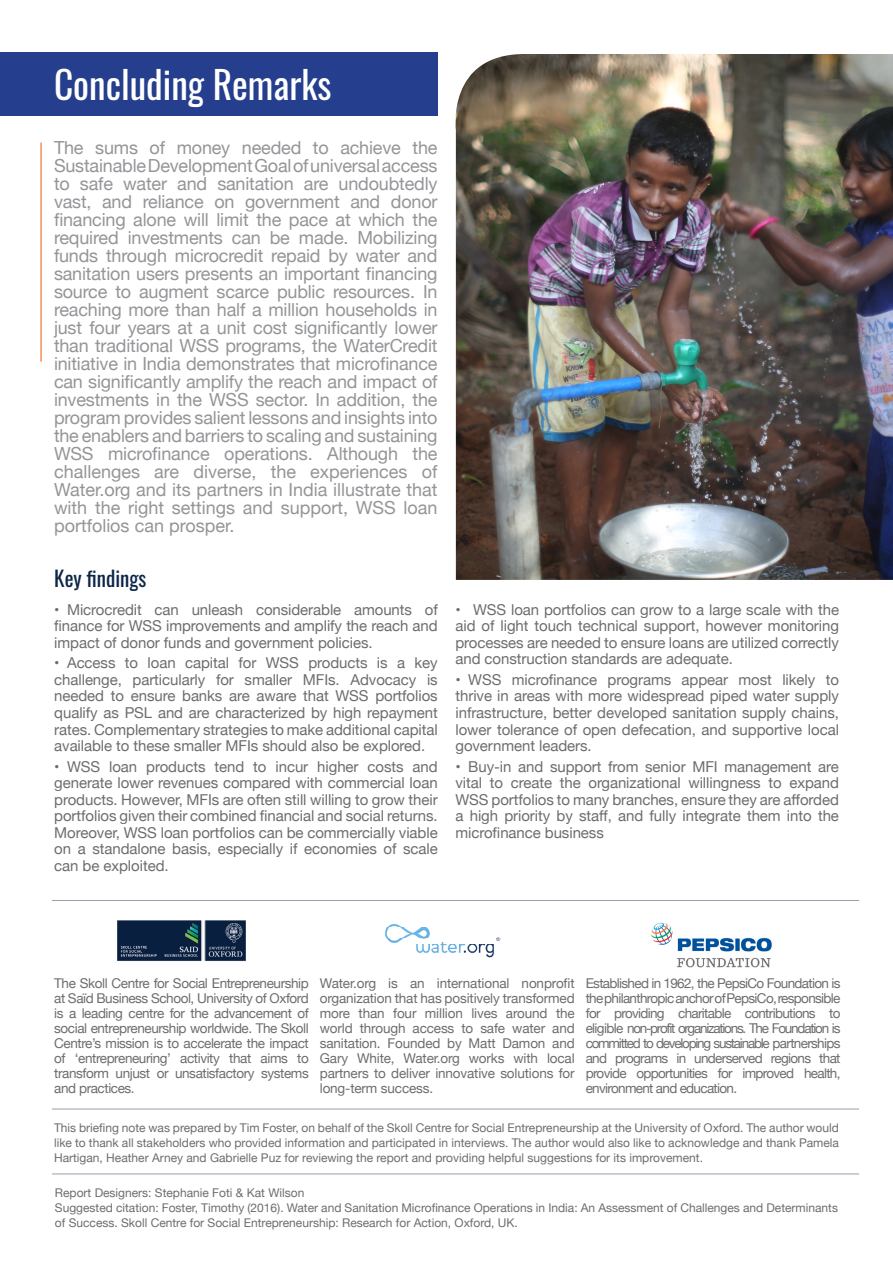
<style>
.page{position:relative;width:893px;height:1263px;background:#fff}
.page>*{position:absolute;margin:0;border:0;box-sizing:border-box;transform-origin:0 0}
.Heading{font:37.5px "Oswald";color:#fff}
.t1{font:21px "Oswald";color:#0c2648}
.nothshg{font:18px/18px "Helvetica Neue";color:#939598;text-align:justify}
.t2{font:15px/16.5px "Helvetica Neue";letter-spacing:-.005em;color:#6c6d70;text-align:justify}
.end_text{font:13.5px/15px "Helvetica Neue";letter-spacing:-.03em;color:#6c6d70;text-align:justify}
.end_text-2{font:12px/15px "Helvetica Neue";color:#6c6d70}
</style>
<div class="page">
<hr style="left:52px;top:1173px;width:807px;height:1px;background:#9a9faf">
<hr style="left:52px;top:900px;width:807px;height:1px;background:#9a9faf">
<hr style="left:52px;top:1109px;width:807px;height:1px;background:#9a9faf">
<div style="left:0;top:52px;width:437px;height:64px;background:#253f8e"></div>
<hr style="left:40px;top:142px;width:2px;height:220px;background:#f36b21">
<img style="left:455px;top:54px;width:438px;height:526px">
<img style="left:117px;top:920px;width:129px;height:41px">
<img style="left:651px;top:923px;width:121px;height:44px">
<img style="left:385px;top:924px;width:116px;height:34px">
<p class="Heading" style="left:54px;top:59px;width:279px">Concluding Remarks</p>
<p class="nothshg" style="left:54px;top:139px;width:385px">The sums of money needed to achieve the Sustainable Development Goal of universal access to safe water and sanitation are undoubtedly vast, and reliance on government and donor financing alone will limit the pace at which the required investments can be made. Mobilizing funds through microcredit repaid by water and sanitation users presents an important financing source to augment scarce public resources. In reaching more than half a million households in just four years at a unit cost significantly lower than traditional WSS programs, the WaterCredit initiative in India demonstrates that microfinance can significantly amplify the reach and impact of investments in the WSS sector. In addition, the program provides salient lessons and insights into the enablers and barriers to scaling and sustaining WSS microfinance operations. Although the challenges are diverse, the experiences of Water.org and its partners in India illustrate that with the right settings and support, WSS loan portfolios can prosper.</p>
<p class="t1" style="left:54px;top:564px;width:94px">Key findings</p>
<p class="t2" style="left:54px;top:602px;width:385px">• Microcredit can unleash considerable amounts of finance for WSS improvements and amplify the reach and impact of donor funds and government policies.</p>
<p class="t2" style="left:54px;top:656px;width:385px">• Access to loan capital for WSS products is a key challenge, particularly for smaller MFIs. Advocacy is needed to ensure banks are aware that WSS portfolios qualify as PSL and are characterized by high repayment rates. Complementary strategies to make additional capital available to these smaller MFIs should also be explored.</p>
<p class="t2" style="left:54px;top:759px;width:385px">• WSS loan products tend to incur higher costs and generate lower revenues compared with commercial loan products. However, MFIs are often still willing to grow their portfolios given their combined financial and social returns.<br>Moreover, WSS loan portfolios can be commercially viable on a standalone basis, especially if economies of scale can be exploited.</p>
<p class="t2" style="left:455px;top:602px;width:385px">• WSS loan portfolios can grow to a large scale with the aid of light touch technical support, however monitoring processes are needed to ensure loans are utilized correctly and construction standards are adequate.</p>
<p class="t2" style="left:455px;top:672px;width:385px">• WSS microfinance programs appear most likely to thrive in areas with more widespread piped water supply infrastructure, better developed sanitation supply chains, lower tolerance of open defecation, and supportive local government leaders.</p>
<p class="t2" style="left:455px;top:759px;width:385px">• Buy-in and support from senior MFI management are vital to create the organizational willingness to expand WSS portfolios to many branches, ensure they are afforded a high priority by staff, and fully integrate them into the microfinance business</p>
<p class="end_text" style="left:54px;top:977px;width:256px">The Skoll Centre for Social Entrepreneurship at Saïd Business School, University of Oxford is a leading centre for the advancement of social entrepreneurship worldwide. The Skoll Centre’s mission is to accelerate the impact of ‘entrepreneuring’ activity that aims to transform unjust or unsatisfactory systems and practices.</p>
<p class="end_text" style="left:320px;top:977px;width:256px">Water.org is an international nonprofit organization that has positively transformed more than four million lives around the world through access to safe water and sanitation. Founded by Matt Damon and Gary White, Water.org works with local partners to deliver innovative solutions for long-term success.</p>
<p class="end_text" style="left:586px;top:977px;width:256px">Established in 1962, the PepsiCo Foundation is the philanthropic anchor of PepsiCo, responsible for providing charitable contributions to eligible non-profit organizations. The Foundation is committed to developing sustainable partnerships and programs in underserved regions that provide opportunities for improved health, environment and education.</p>
<p class="end_text-2" style="left:54px;top:1121px;width:786px;text-align:justify">This briefing note was prepared by Tim Foster, on behalf of the Skoll Centre for Social Entrepreneurship at the University of Oxford. The author would like to thank all stakeholders who provided information and participated in interviews. The author would also like to acknowledge and thank Pamela Hartigan, Heather Arney and Gabrielle Puz for reviewing the report and providing helpful suggestions for its improvement.</p>
<p class="end_text-2" style="left:55px;top:1186px;width:251px">Report Designers: Stephanie Foti &amp; Kat Wilson</p>
<p class="end_text-2" style="left:55px;top:1201px;width:785px">Suggested citation: Foster, Timothy (2016). Water and Sanitation Microfinance Operations in India: An Assessment of Challenges and Determinants of Success. Skoll Centre for Social Entrepreneurship: Research for Action, Oxford, UK.</p>
</div>
